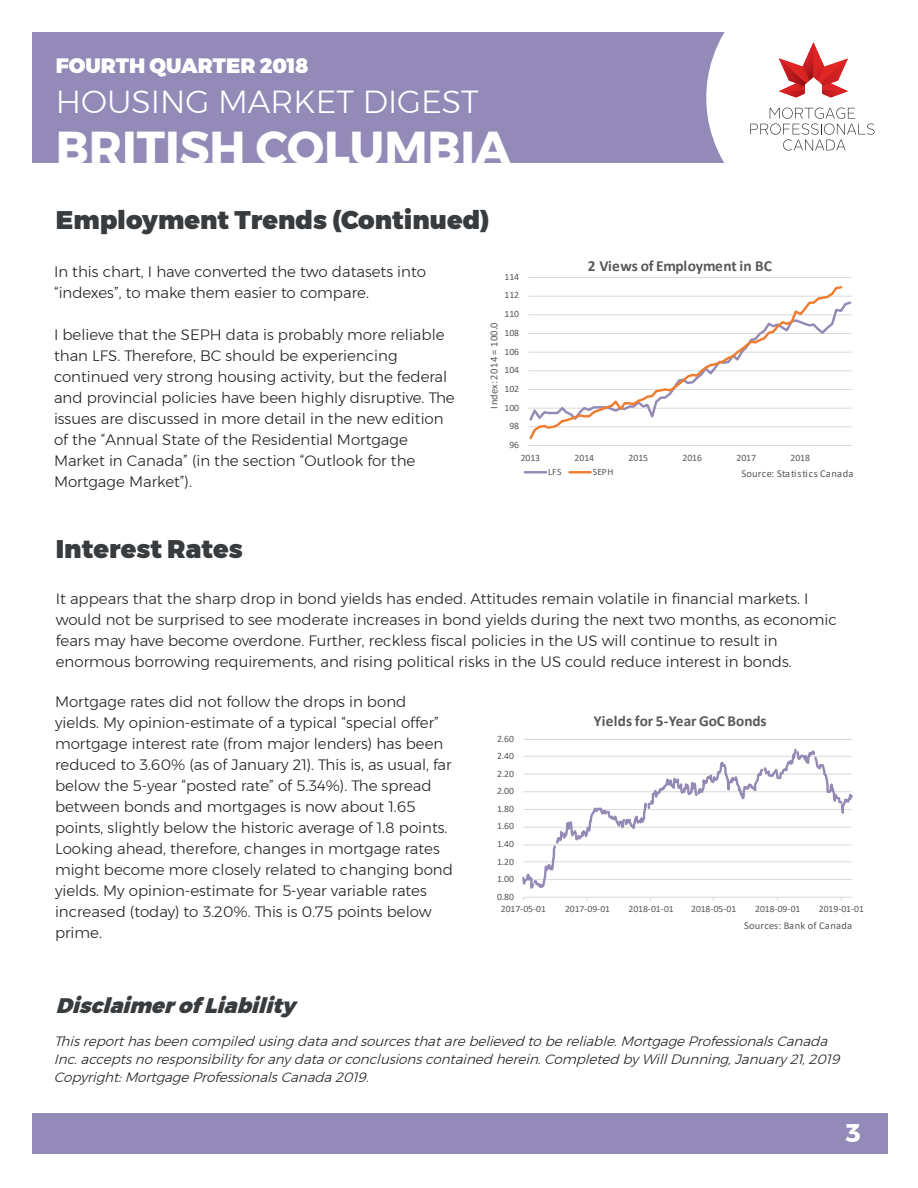
<style>
.page{position:relative;width:918px;height:1188px;background:#fff}
.page>*{position:absolute;margin:0;border:0;box-sizing:border-box;transform-origin:0 0}
.t1{font:700 46.05px "Montserrat";color:#fff}
.t2{font:300 31.8px "Montserrat";color:#fff}
.t3{font:900 25.5px "Montserrat";color:#393c3f}
.t4{font:700 25.5px "Montserrat";color:#fff}
.t5{font:italic 900 21px "Montserrat";color:#393c3f}
.t6{font:900 20.7px "Montserrat";color:#fff}
.t7{font:700 15.45px "Calibri";letter-spacing:-.01em;color:#595959}
.t8{font:700 15.3px "Calibri";letter-spacing:-.01em;color:#595959}
.t9{font:300 15px/21px "Montserrat";color:#231f20}
.t10{font:italic 300 13.5px/18px "Montserrat";color:#231f20}
.t11{font:10.5px "Calibri";letter-spacing:.015em;color:#595959}
.t12{font:9.75px "Calibri";letter-spacing:-.005em;color:#595959}
.t13{font:9.6px "Calibri";letter-spacing:-.005em;color:#595959}
</style>
<div class="page">
<div style="left:32px;top:32px;width:850px;height:131px;background:#948ab8"></div>
<div style="left:33px;top:1113px;width:855px;height:40px;background:#948ab8"></div>
<div style="left:706px;top:32px;width:176px;height:131px;background:#fff"></div>
<svg style="left:750px;top:108px;width:125px;height:43px;background:#ececec"></svg>
<svg style="left:779px;top:42px;width:69px;height:56px;background:#e99899"></svg>
<svg style="left:523px;top:739px;width:329px;height:159px"></svg>
<hr style="left:528px;top:426px;width:324px;height:1px;background:#dad9d8">
<hr style="left:528px;top:296px;width:324px;height:1px;background:#dad9d8">
<hr style="left:528px;top:277px;width:324px;height:1px;background:#dad9d8">
<hr style="left:528px;top:445px;width:324px;height:1px;background:#dad9d8">
<svg style="left:528px;top:286px;width:316px;height:154px"></svg>
<hr style="left:525px;top:471px;width:21px;height:2px;background:#948ab5">
<hr style="left:570px;top:471px;width:21px;height:2px;background:#ee7d2f">
<h3 class="t6" style="left:56px;top:49px;width:255px">FOURTH QUARTER 2018</h3>
<h2 class="t2" style="left:56px;top:78px;width:425px">HOUSING MARKET DIGEST</h2>
<h1 class="t1" style="left:56px;top:111px;width:457px">BRITISH COLUMBIA</h1>
<h3 class="t3" style="left:56px;top:199px;width:435px">Employment Trends (Continued)</h3>
<p class="t9" style="left:54px;top:261px;width:373px">In this chart, I have converted the two datasets into “indexes”, to make them easier to compare.</p>
<p class="t9" style="left:54px;top:324px;width:402px">I believe that the SEPH data is probably more reliable than LFS. Therefore, BC should be experiencing continued very strong housing activity, but the federal and provincial policies have been highly disruptive. The issues are discussed in more detail in the new edition of the “Annual State of the Residential Mortgage Market in Canada” (in the section “Outlook for the Mortgage Market”).</p>
<h3 class="t3" style="left:56px;top:528px;width:189px">Interest Rates</h3>
<p class="t12" style="left:505px;top:270px;width:16px">114</p>
<p class="t12" style="left:505px;top:288px;width:16px">112</p>
<p class="t12" style="left:505px;top:307px;width:16px">110</p>
<p class="t11" style="left:487px;top:409px;width:88px;rotate:-90deg">Index: 2014 = 100.0</p>
<p class="t12" style="left:505px;top:326px;width:16px">108</p>
<p class="t12" style="left:505px;top:345px;width:16px">106</p>
<p class="t12" style="left:505px;top:363px;width:16px">104</p>
<p class="t12" style="left:505px;top:382px;width:16px">102</p>
<p class="t12" style="left:505px;top:401px;width:16px">100</p>
<p class="t12" style="left:509px;top:419px;width:11px">98</p>
<p class="t12" style="left:509px;top:438px;width:11px">96</p>
<p class="t7" style="left:588px;top:255px;width:186px">2 Views of Employment in BC</p>
<p class="t12" style="left:521px;top:451px;width:21px">2013</p>
<p class="t12" style="left:575px;top:451px;width:21px">2014</p>
<p class="t12" style="left:629px;top:451px;width:21px">2015</p>
<p class="t12" style="left:683px;top:451px;width:21px">2016</p>
<p class="t12" style="left:737px;top:451px;width:21px">2017</p>
<p class="t12" style="left:791px;top:451px;width:21px">2018</p>
<p class="t12" style="left:548px;top:465px;width:15px">LFS</p>
<p class="t12" style="left:593px;top:465px;width:22px">SEPH</p>
<p class="t11" style="left:742px;top:467px;width:114px">Source: Statistics Canada</p>
<p class="t9" style="left:56px;top:588px;width:782px">It appears that the sharp drop in bond yields has ended. Attitudes remain volatile in financial markets. I would not be surprised to see moderate increases in bond yields during the next two months, as economic fears may have become overdone. Further, reckless fiscal policies in the US will continue to result in enormous borrowing requirements, and rising political risks in the US could reduce interest in bonds.</p>
<p class="t9" style="left:55px;top:691px;width:399px">Mortgage rates did not follow the drops in bond yields. My opinion-estimate of a typical “special offer” mortgage interest rate (from major lenders) has been reduced to 3.60% (as of January 21). This is, as usual, far below the 5-year “posted rate” of 5.34%). The spread between bonds and mortgages is now about 1.65 points, slightly below the historic average of 1.8 points.<br>Looking ahead, therefore, changes in mortgage rates might become more closely related to changing bond yields. My opinion-estimate for 5-year variable rates increased (today) to 3.20%. This is 0.75 points below prime.</p>
<h3 class="t5" style="left:56px;top:989px;width:250px">DisclaimerofLiability</h3>
<p class="t13" style="left:497px;top:732px;width:18px">2.60</p>
<p class="t13" style="left:497px;top:749px;width:18px">2.40</p>
<p class="t13" style="left:497px;top:767px;width:18px">2.20</p>
<p class="t13" style="left:497px;top:784px;width:18px">2.00</p>
<p class="t13" style="left:497px;top:802px;width:18px">1.80</p>
<p class="t13" style="left:497px;top:820px;width:18px">1.60</p>
<p class="t13" style="left:497px;top:837px;width:18px">1.40</p>
<p class="t13" style="left:497px;top:855px;width:18px">1.20</p>
<p class="t13" style="left:497px;top:872px;width:18px">1.00</p>
<p class="t13" style="left:497px;top:890px;width:18px">0.80</p>
<p class="t8" style="left:594px;top:710px;width:174px">Yields for 5-Year GoC Bonds</p>
<p class="t13" style="left:501px;top:902px;width:47px">2017-05-01</p>
<p class="t13" style="left:565px;top:902px;width:47px">2017-09-01</p>
<p class="t13" style="left:629px;top:902px;width:47px">2018-01-01</p>
<p class="t13" style="left:691px;top:902px;width:47px">2018-05-01</p>
<p class="t13" style="left:755px;top:902px;width:47px">2018-09-01</p>
<p class="t13" style="left:819px;top:902px;width:47px">2019-01-01</p>
<p class="t11" style="left:744px;top:918px;width:110px">Sources: Bank of Canada</p>
<p class="t10" style="left:54px;top:1032px;width:792px">Thisreporthasbeencompiledusingdataandsourcesthatarebelievedtobereliable.MortgageProfessionalsCanada<br>Inc.acceptsnoresponsibilityforanydataorconclusionscontainedherein.CompletedbyWillDunning,January21,2019<br>Copyright:MortgageProfessionalsCanada2019.</p>
<h3 class="t4" style="left:845px;top:1113px;width:17px">3</h3>
</div>
